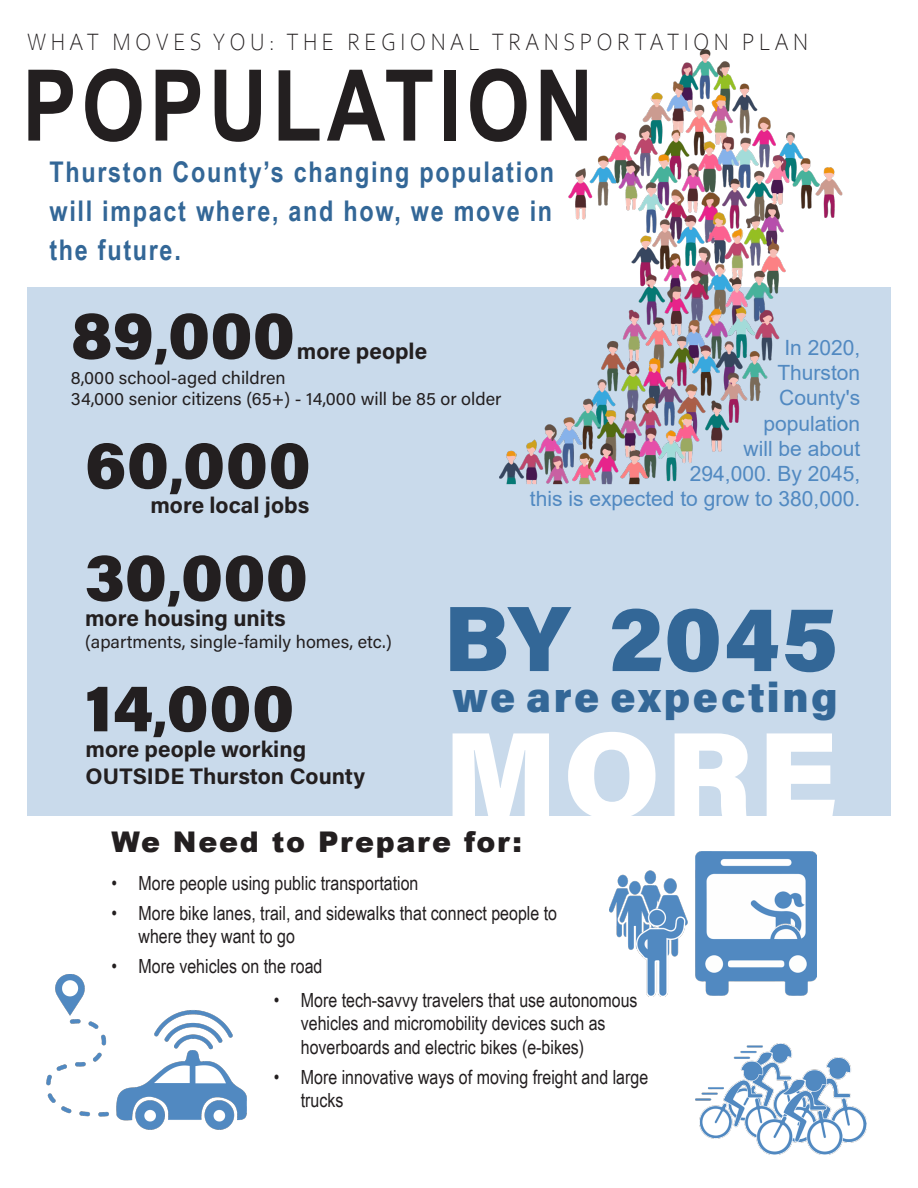
<style>
.page{position:relative;width:918px;height:1188px;background:#fff}
.page>*{position:absolute;margin:0;border:0;box-sizing:border-box;transform-origin:0 0}
.t1{font:123px "Acumin Variable Concept";color:#fff}
.Headline{font:700 99px "Arial Narrow";letter-spacing:.05em;color:#231f20}
.t2{font:93px "Acumin Variable Concept";letter-spacing:.09em;color:#336797}
.TEXT_data_numbers{font:67.5px "Acumin Variable Concept";letter-spacing:.09em;color:#231f20}
.t3{font:42px "Acumin Variable Concept";letter-spacing:.16em;color:#336797}
.TEXT_quote{font:700 28.5px/39px "Arial Narrow";letter-spacing:.06em;color:#336797;text-align:justify}
.HEADDING_WeNeedToPre{font:900 28.5px "Arial";letter-spacing:.06em;color:#231f20}
.Tagline{font:300 24.75px "Corbel";letter-spacing:.2em;color:#231f20;scale:.91 1}
.TEXT_data_bold{font:22.5px "Acumin Variable Concept";letter-spacing:.05em;color:#231f20}
.TEXT_interesting_fac{font:21px/25.2px "Arial";color:#5189c1;text-align:right}
.t4{font:19.5px/23.4px "Arial Narrow";color:#231f20}
.TEXT_data_-_addl_inf{font:18px "Acumin Variable Concept";letter-spacing:.02em;color:#231f20}
</style>
<div class="page">
<div style="left:27px;top:287px;width:864px;height:528px;background:#c9daeb"></div>
<img style="left:499px;top:49px;width:343px;height:435px">
<img style="left:609px;top:851px;width:208px;height:146px">
<img style="left:695px;top:1043px;width:171px;height:111px">
<img style="left:46px;top:974px;width:200px;height:156px">
<p class="Tagline" style="left:27px;top:26px;width:860px">WHAT MOVES YOU: THE REGIONAL TRANSPORTATION PLAN</p>
<p class="Headline" style="left:22px;top:31px;width:572px">POPULATION</p>
<p class="TEXT_quote" style="left:50px;top:151px;width:506px">Thurston County’s changing population will impact where, and how, we move in the future.</p>
<p class="TEXT_data_numbers" style="left:71px;top:289px;width:220px">89,000</p>
<p class="TEXT_data_bold" style="left:297px;top:336px;width:131px">more people</p>
<p class="TEXT_data_-_addl_inf" style="left:71px;top:365px;width:216px">8,000 school-aged children</p>
<p class="TEXT_data_-_addl_inf" style="left:71px;top:387px;width:432px">34,000 senior citizens (65+) - 14,000 will be 85 or older</p>
<p class="TEXT_data_numbers" style="left:85px;top:418px;width:221px">60,000</p>
<p class="TEXT_data_bold" style="left:150px;top:490px;width:159px">more local jobs</p>
<p class="TEXT_interesting_fac" style="left:530px;top:335px;width:332px">In 2020,<br>Thurston<br>County's<br>population<br>will be about<br>294,000. By 2045,<br>this is expected to grow to 380,000.</p>
<p class="TEXT_data_numbers" style="left:85px;top:531px;width:218px">30,000</p>
<p class="TEXT_data_bold" style="left:85px;top:603px;width:201px">more housing units</p>
<p class="TEXT_data_-_addl_inf" style="left:85px;top:629px;width:308px">(apartments, single-family homes, etc.)</p>
<p class="TEXT_data_numbers" style="left:85px;top:661px;width:205px">14,000</p>
<p class="TEXT_data_bold" style="left:85px;top:734px;width:221px">more people working</p>
<p class="TEXT_data_bold" style="left:85px;top:761px;width:280px">OUTSIDE Thurston County</p>
<p class="t2" style="left:444px;top:575px;width:389px">BY 2045</p>
<p class="t3" style="left:452px;top:668px;width:383px">we are expecting</p>
<p class="t1" style="left:444px;top:691px;width:389px">MORE</p>
<p class="HEADDING_WeNeedToPre" style="left:112px;top:821px;width:412px">We Need to Prepare for:</p>
<p class="t4" style="left:112px;top:870px;width:308px">• More people using public transportation</p>
<p class="t4" style="left:139px;top:901px;width:420px;text-indent:-27px">• More bike lanes, trail, and sidewalks that connect people to where they want to go</p>
<p class="t4" style="left:112px;top:954px;width:212px">• More vehicles on the road</p>
<p class="t4" style="left:301px;top:987px;width:338px;text-indent:-27px">• More tech-savvy travelers that use autonomous vehicles and micromobility devices such as hoverboards and electric bikes (e-bikes)</p>
<p class="t4" style="left:301px;top:1064px;width:349px;text-indent:-27px">• More innovative ways of moving freight and large trucks</p>
</div>
